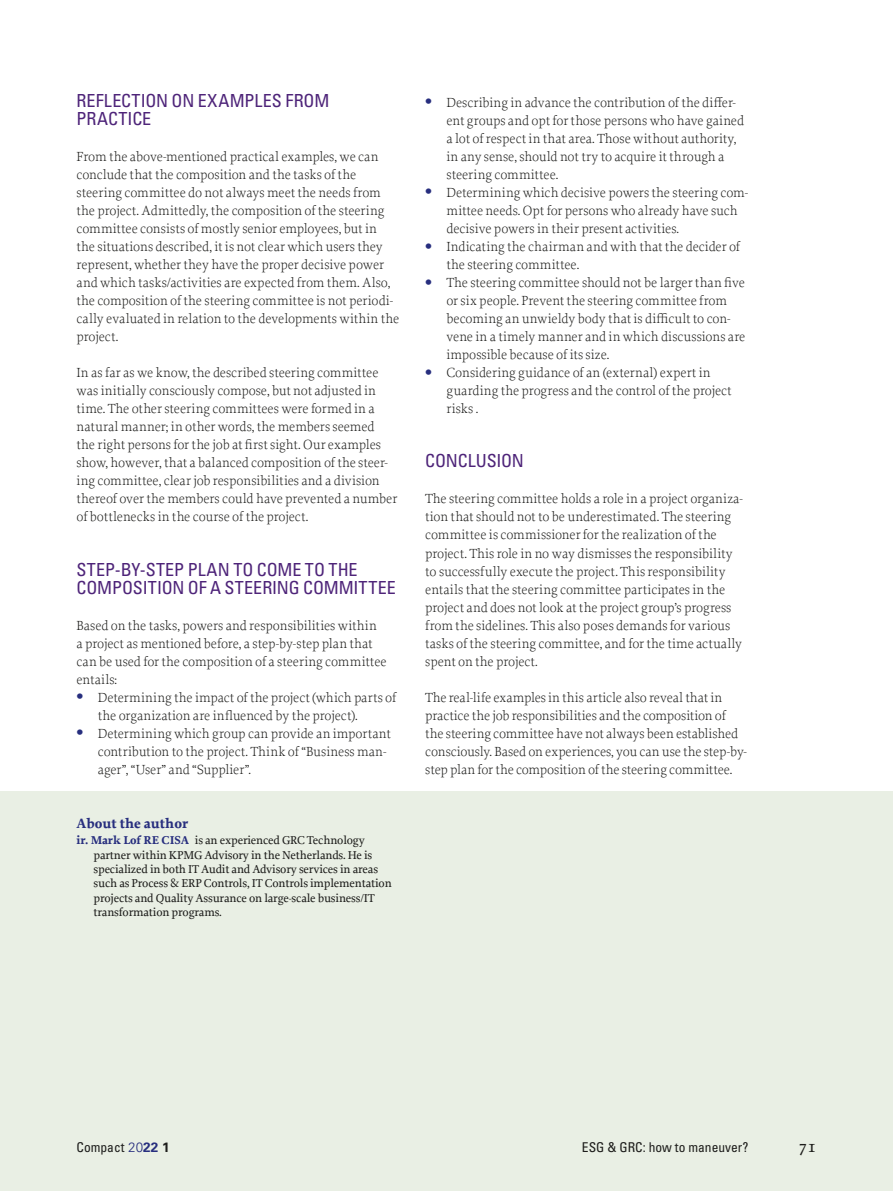
<style>
.page{position:relative;width:893px;height:1191px;background:#fff}
.page>*{position:absolute;margin:0;border:0;box-sizing:border-box;transform-origin:0 0}
.Kop1{font:condensed 18px/18px "Univers LT Std";color:#4e2479}
.t1{font:500 18px "Proforma";color:#1d1d1b}
.Uitgelicht-Literatuu{font:700 14.25px "Proforma";color:#272e7e}
.Alinea-eerste{font:300 13.8px/18px "Proforma";letter-spacing:-.005em;color:#1d1d1b}
.Alinea{font:300 13.8px/18px "Proforma";letter-spacing:-.005em;color:#1d1d1b}
.voettekst{font:condensed 13.5px "Univers LT Std";color:#1d1d1b}
.Uitgelicht-Literatuu-2{font:500 12px/14.4px "Proforma";letter-spacing:-.015em;color:#1d1d1b}
.s1{font-family:"Rockwell";font-weight:700;font-size:18px;color:#272e7e}
.s2{font-weight:700;color:#272e7e}
.s3{font-weight:300;font-stretch:normal;color:#272e7e}
.s4{font-weight:700;font-stretch:normal;color:#272e7e}
.s5{font-weight:700;font-stretch:normal}
</style>
<div class="page">
<div style="left:0;top:791px;width:893px;height:400px;background:#e9efe4"></div>
<p class="Kop1" style="left:77px;top:92px;width:254px">REFLECTION ON EXAMPLES FROM<br>PRACTICE</p>
<p class="Alinea-eerste" style="left:77px;top:148px;width:324px">From the above-mentioned practical examples, we can conclude that the composition and the tasks of the steering committee do not always meet the needs from the project. Admittedly, the composition of the steering committee consists of mostly senior employees, but in<br>the situations described, it is not clear which users they represent, whether they have the proper decisive power and which tasks/activities are expected from them. Also, the composition of the steering committee is not periodi&shy;cally evaluated in relation to the developments within the project.</p>
<p class="Alinea" style="left:77px;top:364px;width:322px">In as far as we know, the described steering committee was initially consciously compose, but not adjusted in time. The other steering committees were formed in a natural manner; in other words, the members seemed<br>the right persons for the job at first sight. Our examples show, however, that a balanced composition of the steer&shy;ing committee, clear job responsibilities and a division thereof over the members could have prevented a number of bottlenecks in the course of the project.</p>
<p class="Kop1" style="left:77px;top:560px;width:321px">STEP-BY-STEP PLAN TO COME TO THE<br>COMPOSITION OF A STEERING COMMITTEE</p>
<p class="Alinea-eerste" style="left:77px;top:616px;width:312px">Based on the tasks, powers and responsibilities within<br>a project as mentioned before, a step-by-step plan that can be used for the composition of a steering committee entails:</p>
<p class="Alinea-eerste" style="left:98px;top:688px;width:300px;text-indent:-21px"><span class="s1">•</span> Determining the impact of the project (which parts of the organization are influenced by the project).</p>
<p class="Alinea-eerste" style="left:98px;top:724px;width:295px;text-indent:-21px"><span class="s1">•</span> Determining which group can provide an important contribution to the project. Think of “Business man&shy;ager”, “User” and “Supplier”.</p>
<p class="Uitgelicht-Literatuu" style="left:77px;top:814px;width:113px">About the author</p>
<p class="Uitgelicht-Literatuu-2" style="left:94px;top:833px;width:300px;text-indent:-17px"><span class="s2">ir. Mark Lof RE CISA</span> is an experienced GRC Technology partner within KPMG Advisory in the Netherlands. He is specialized in both IT Audit and Advisory services in areas such as Process &amp; ERP Controls, IT Controls implementation projects and Quality Assurance on large-scale business/IT transformation programs.</p>
<p class="Alinea-eerste" style="left:446px;top:94px;width:299px;text-indent:-21px"><span class="s1">•</span> Describing in advance the contribution of the differ&shy;ent groups and opt for those persons who have gained a lot of respect in that area. Those without authority, in any sense, should not try to acquire it through a steering committee.</p>
<p class="Alinea-eerste" style="left:446px;top:184px;width:303px;text-indent:-21px"><span class="s1">•</span> Determining which decisive powers the steering com&shy;mittee needs. Opt for persons who already have such decisive powers in their present activities.</p>
<p class="Alinea-eerste" style="left:446px;top:238px;width:295px;text-indent:-21px"><span class="s1">•</span> Indicating the chairman and with that the decider of the steering committee.</p>
<p class="Alinea-eerste" style="left:446px;top:274px;width:300px;text-indent:-21px"><span class="s1">•</span> The steering committee should not be larger than five or six people. Prevent the steering committee from becoming an unwieldy body that is difficult to con&shy;vene in a timely manner and in which discussions are impossible because of its size.</p>
<p class="Alinea-eerste" style="left:446px;top:364px;width:287px;text-indent:-21px"><span class="s1">•</span> Considering guidance of an (external) expert in guarding the progress and the control of the project risks .</p>
<p class="Kop1" style="left:425px;top:452px;width:100px">CONCLUSION</p>
<p class="Alinea-eerste" style="left:425px;top:490px;width:319px">The steering committee holds a role in a project organiza&shy;tion that should not to be underestimated. The steering committee is commissioner for the realization of the project. This role in no way dismisses the responsibility to successfully execute the project. This responsibility entails that the steering committee participates in the project and does not look at the project group’s progress from the sidelines. This also poses demands for various tasks of the steering committee, and for the time actually spent on the project.</p>
<p class="Alinea" style="left:425px;top:688px;width:323px">The real-life examples in this article also reveal that in practice the job responsibilities and the composition of the steering committee have not always been established consciously. Based on experiences, you can use the step-by&shy;step plan for the composition of the steering committee.</p>
<p class="voettekst" style="left:77px;top:1139px;width:95px">Compact <span class="s3">20</span><span class="s4">22</span> <span class="s5">1</span></p>
<p class="voettekst" style="left:582px;top:1138px;width:168px">ESG &amp; GRC: how to maneuver?</p>
<p class="t1" style="left:798px;top:1134px;width:19px">71</p>
</div>
